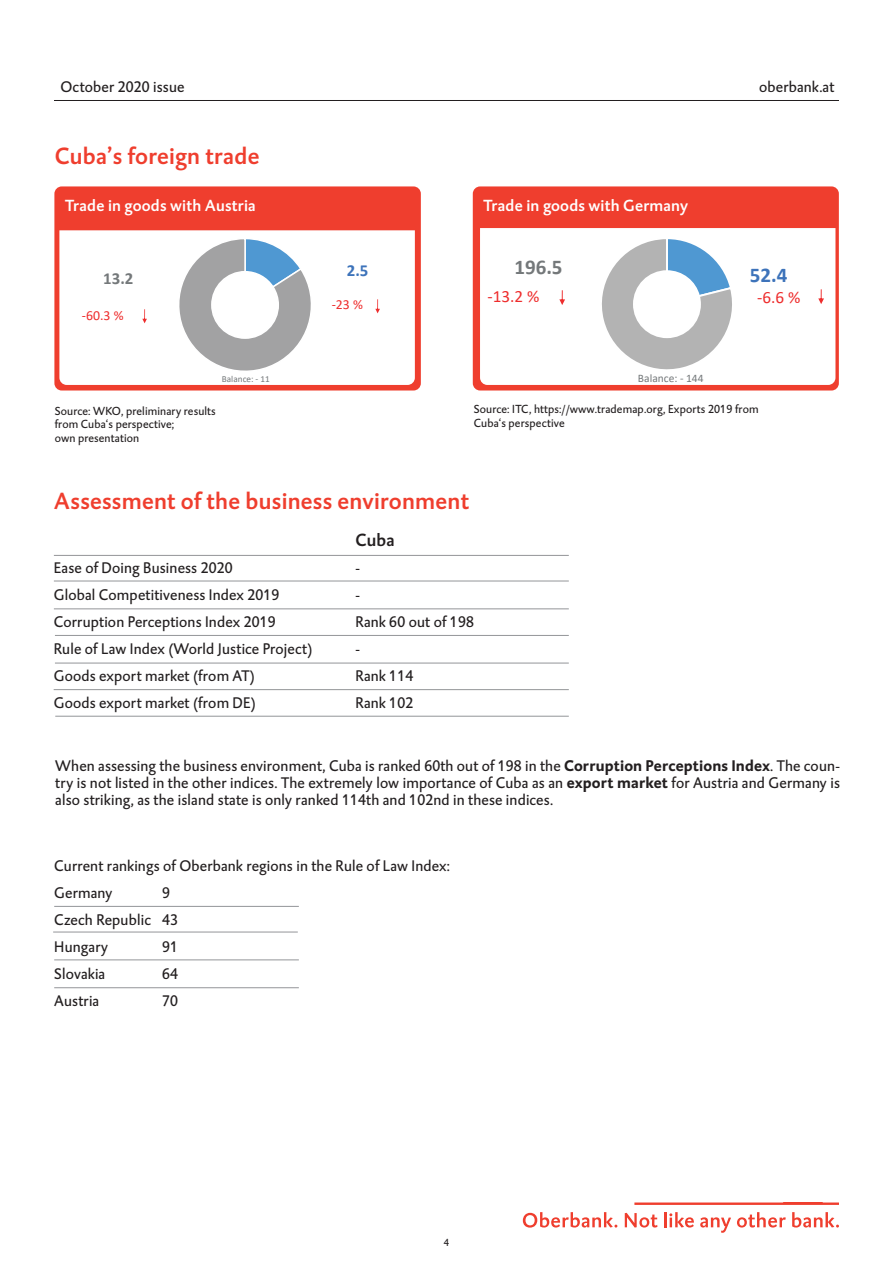
<style>
.page{position:relative;width:893px;height:1263px;background:#fff}
.page>*{position:absolute;margin:0;border:0;box-sizing:border-box;transform-origin:0 0}
.t1{font:24px "DTL Caspari T Medium";letter-spacing:.01em;color:#ef3e2e}
.t2{font:700 21px "Calibri";color:#74787a}
.t3{font:700 21px "Calibri";color:#3d73ba}
.t4{font:18px "DTL Caspari T Medium";color:#231f20}
.t5{font:17.25px "Calibri";color:#ee2d2d}
.t6{font:700 16.8px "Calibri";color:#74787a}
.t7{font:700 16.8px "Calibri";color:#3d73ba}
.t8{font:16.5px "DTL Caspari T Medium";letter-spacing:.01em;color:#fff}
.t9{font:15.75px/27px "DTL Caspari T";letter-spacing:.01em;color:#231f20}
.t10{font:13.8px "Calibri";color:#ee2d2d}
.t11{font:12px/13.5px "DTL Caspari T";letter-spacing:.01em;color:#231f20}
.t12{font:11.4px "Calibri";color:#74787a}
.t13{font:10.5px "DTL Caspari T";color:#231f20}
.t14{font:9.15px "Calibri";color:#74787a}
.s1{font-weight:700}
</style>
<div class="page">
<hr style="left:54px;top:100px;width:785px;height:1px;background:#231f20">
<svg style="left:634px;top:1202px;width:205px;height:3px"></svg>
<svg style="left:523px;top:1212px;width:94px;height:15px"></svg>
<svg style="left:625px;top:1213px;width:32px;height:14px"></svg>
<svg style="left:664px;top:1212px;width:30px;height:15px"></svg>
<svg style="left:700px;top:1217px;width:31px;height:16px"></svg>
<svg style="left:737px;top:1212px;width:49px;height:15px"></svg>
<svg style="left:792px;top:1212px;width:47px;height:15px"></svg>
<div style="left:54px;top:186px;width:367px;height:204px;background:#ef3e2e;border-radius:7px"></div>
<svg style="left:59px;top:230px;width:356px;height:155px;background:#fef9f8"></svg>
<div style="left:473px;top:186px;width:366px;height:204px;background:#ef3e2e;border-radius:7px"></div>
<svg style="left:480px;top:228px;width:355px;height:157px;background:#fefcfc"></svg>
<hr style="left:54px;top:555px;width:515px;height:1px;background:#939598">
<hr style="left:54px;top:581px;width:515px;height:1px;background:#939598">
<hr style="left:54px;top:609px;width:515px;height:1px;background:#939598">
<hr style="left:54px;top:906px;width:245px;height:1px;background:#939598">
<hr style="left:53px;top:932px;width:245px;height:1px;background:#939598">
<hr style="left:54px;top:960px;width:245px;height:1px;background:#939598">
<hr style="left:54px;top:987px;width:245px;height:1px;background:#939598">
<hr style="left:55px;top:663px;width:514px;height:1px;background:#939598">
<hr style="left:55px;top:635px;width:514px;height:1px;background:#939598">
<hr style="left:54px;top:689px;width:515px;height:1px;background:#939598">
<hr style="left:55px;top:716px;width:514px;height:1px;background:#939598">
<svg style="left:76px;top:235px;width:308px;height:148px;background:#e8eaec"></svg>
<svg style="left:375px;top:299px;width:5px;height:14px"></svg>
<svg style="left:142px;top:309px;width:5px;height:14px"></svg>
<svg style="left:486px;top:235px;width:343px;height:149px;background:#eceff1"></svg>
<svg style="left:818px;top:289px;width:6px;height:15px"></svg>
<svg style="left:559px;top:290px;width:6px;height:15px"></svg>
<p class="t9" style="left:61px;top:73px;width:125px">October 2020 issue</p>
<p class="t9" style="left:759px;top:73px;width:77px">oberbank.at</p>
<h1 class="t1" style="left:55px;top:140px;width:206px">Cuba’s foreign trade</h1>
<p class="t8" style="left:65px;top:195px;width:192px">Trade in goods with Austria</p>
<p class="t8" style="left:483px;top:195px;width:206px">Trade in goods with Germany</p>
<p class="t6" style="left:103px;top:266px;width:32px">13.2</p>
<p class="t7" style="left:347px;top:258px;width:23px">2.5</p>
<h2 class="t2" style="left:514px;top:252px;width:50px">196.5</h2>
<h2 class="t3" style="left:750px;top:260px;width:39px">52.4</h2>
<p class="t10" style="left:82px;top:305px;width:43px">-60.3 %</p>
<p class="t14" style="left:222px;top:372px;width:49px">Balance: - 11</p>
<p class="t11" style="left:55px;top:404px;width:163px">Source: WKO, preliminary results from Cuba‘s perspective;<br>own presentation</p>
<p class="t10" style="left:332px;top:295px;width:33px">-23 %</p>
<p class="t5" style="left:487px;top:284px;width:53px">-13.2 %</p>
<p class="t5" style="left:757px;top:285px;width:45px">-6.6 %</p>
<p class="t12" style="left:638px;top:371px;width:67px">Balance: - 144</p>
<p class="t11" style="left:474px;top:403px;width:286px">Source: ITC, https://www.trademap.org, Exports 2019 from<br>Cuba‘s perspective</p>
<h1 class="t1" style="left:54px;top:486px;width:417px">Assessment of the business environment</h1>
<p class="t4" style="left:355px;top:529px;width:41px">Cuba</p>
<p class="t9" style="left:54px;top:555px;width:180px">Ease of Doing Business 2020</p>
<p class="t9" style="left:355px;top:555px;width:6px">-</p>
<p class="t9" style="left:54px;top:582px;width:227px">Global Competitiveness Index 2019</p>
<p class="t9" style="left:355px;top:582px;width:6px">-</p>
<p class="t9" style="left:54px;top:609px;width:223px">Corruption Perceptions Index 2019</p>
<p class="t9" style="left:355px;top:609px;width:120px">Rank 60 out of 198</p>
<p class="t9" style="left:54px;top:636px;width:260px">Rule of Law Index (World Justice Project)</p>
<p class="t9" style="left:355px;top:636px;width:6px">-</p>
<p class="t9" style="left:54px;top:663px;width:202px">Goods export market (from AT)</p>
<p class="t9" style="left:355px;top:663px;width:59px">Rank 114</p>
<p class="t9" style="left:54px;top:690px;width:204px">Goods export market (from DE)</p>
<p class="t9" style="left:355px;top:690px;width:59px">Rank 102</p>
<p class="t9" style="left:55px;top:757px;width:786px;line-height:17.2px;text-align:justify">When assessing the business environment, Cuba is ranked 60th out of 198 in the <span class="s1">Corruption Perceptions Index</span>. The coun&shy;try is not listed in the other indices. The extremely low importance of Cuba as an <span class="s1">export market</span> for Austria and Germany is also striking, as the island state is only ranked 114th and 102nd in these indices.</p>
<p class="t9" style="left:54px;top:852px;width:397px">Current rankings of Oberbank regions in the Rule of Law Index:<br>Germany</p>
<p class="t9" style="left:54px;top:879px;width:125px;text-indent:108px">9<br>Czech Republic 43<br>Hungary</p>
<p class="t9" style="left:162px;top:933px;width:17px">91</p>
<p class="t9" style="left:54px;top:960px;width:53px">Slovakia</p>
<p class="t9" style="left:162px;top:960px;width:17px">64</p>
<p class="t9" style="left:54px;top:987px;width:47px">Austria</p>
<p class="t9" style="left:162px;top:987px;width:17px">70</p>
<p class="t13" style="left:444px;top:1236px;width:7px">4</p>
</div>
